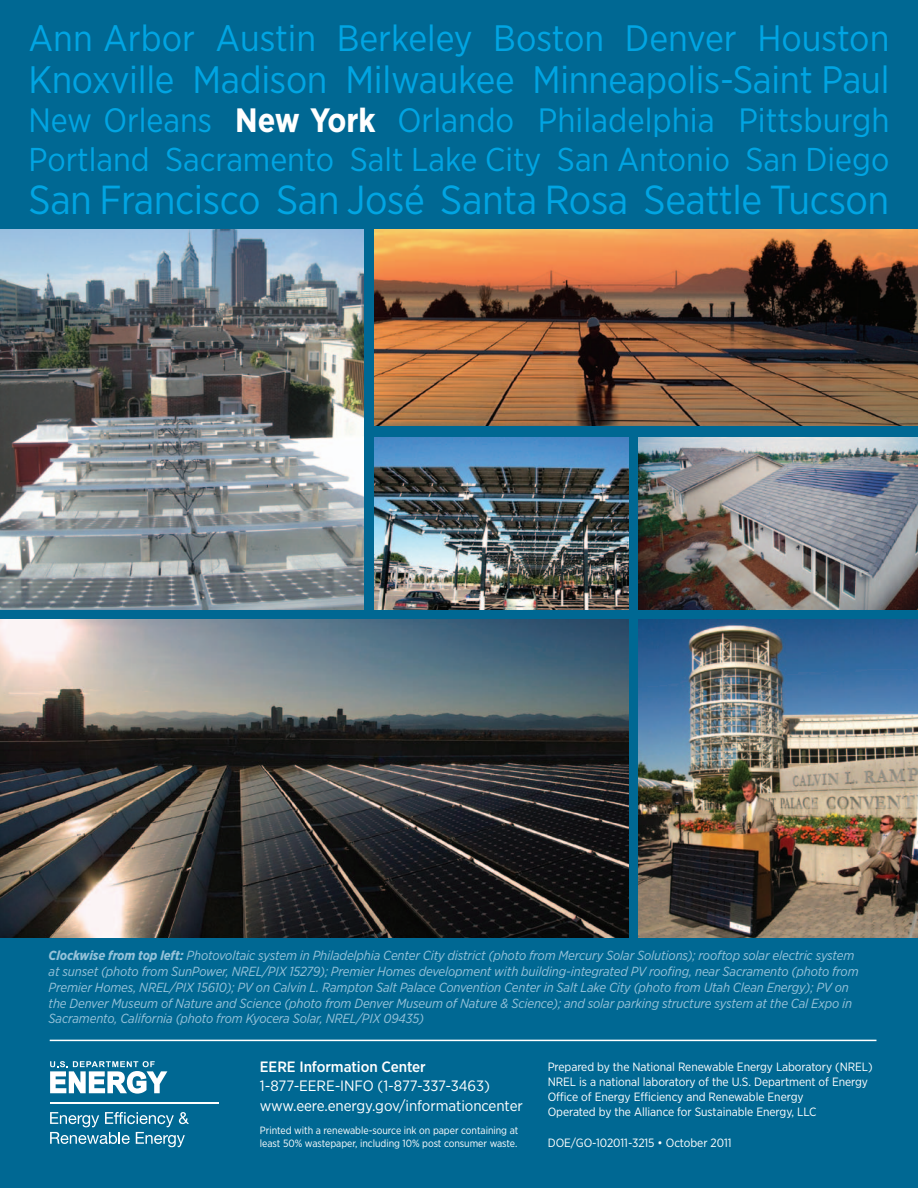
<style>
.page{position:relative;width:918px;height:1188px;background:#006893}
.page>*{position:absolute;margin:0;border:0;box-sizing:border-box;transform-origin:0 0}
.t1{font:40.5px "Gotham Narrow";letter-spacing:-.01em;color:#00a5e3}
.t2{font:38.25px "Gotham Narrow";letter-spacing:-.01em;color:#00a5e3}
.t3{font:36.75px "Gotham Narrow";color:#00a5e3}
.t4{font:33.75px "Gotham Narrow";color:#00a5e3}
.t5{font:33px "Gotham Narrow";color:#00a5e3}
.H-attribution{font:15px "Gotham Narrow";letter-spacing:-.005em;color:#fff}
.H-attribution-2{font:500 15px "Gotham Narrow";letter-spacing:-.005em;color:#fff}
.t6{font:italic 13.2px/15.8px "Gotham Narrow";letter-spacing:-.01em;color:#95c2d9}
.H-DOE_date{font:12px "Gotham Narrow";letter-spacing:-.005em;color:#fff}
.H-printed_______ink{font:10.5px/13.5px "Gotham Narrow";letter-spacing:-.005em;color:#fff}
.s1{font-weight:700;color:#fff}
.s2{font-weight:700}
</style>
<div class="page">
<img style="left:0;top:230px;width:363px;height:380px">
<img style="left:374px;top:230px;width:544px;height:196px">
<svg style="left:50px;top:1061px;width:117px;height:33px"></svg>
<hr style="left:50px;top:1102px;width:168px;height:1px;background:#fff">
<svg style="left:50px;top:1112px;width:139px;height:35px"></svg>
<img style="left:0;top:619px;width:628px;height:319px">
<img style="left:638px;top:619px;width:280px;height:319px">
<img style="left:374px;top:437px;width:254px;height:173px">
<img style="left:638px;top:437px;width:280px;height:173px">
<hr style="left:50px;top:1040px;width:826px;height:1px;background:#fff">
<p class="t3" style="left:29px;top:16px;width:862px">Ann Arbor Austin Berkeley Boston Denver Houston</p>
<p class="t2" style="left:29px;top:56px;width:862px">Knoxville Madison Milwaukee Minneapolis-Saint Paul</p>
<p class="t4" style="left:29px;top:99px;width:862px">New Orleans <span class="s1">New York</span> Orlando Philadelphia Pittsburgh</p>
<p class="t5" style="left:29px;top:139px;width:862px">Portland Sacramento Salt Lake City San Antonio San Diego</p>
<p class="t1" style="left:29px;top:174px;width:862px">San Francisco San José Santa Rosa Seattle Tucson</p>
<p class="t6" style="left:49px;top:948px;width:812px"><span class="s2">Clockwise from top left:</span> Photovoltaic system in Philadelphia Center City district (photo from Mercury Solar Solutions); rooftop solar electric system at sunset (photo from SunPower, NREL/PIX 15279); Premier Homes development with building-integrated PV roofing, near Sacramento (photo from Premier Homes, NREL/PIX 15610); PV on Calvin L. Rampton Salt Palace Convention Center in Salt Lake City (photo from Utah Clean Energy); PV on the Denver Museum of Nature and Science (photo from Denver Museum of Nature &amp; Science); and solar parking structure system at the Cal Expo in Sacramento, California (photo from Kyocera Solar, NREL/PIX 09435)</p>
<p class="H-attribution-2" style="left:260px;top:1057px;width:167px">EERE Information Center</p>
<p class="H-attribution" style="left:260px;top:1077px;width:231px">1-877-EERE-INFO (1-877-337-3463)</p>
<p class="H-attribution" style="left:260px;top:1096px;width:264px">www.eere.energy.gov/informationcenter</p>
<p class="H-printed_______ink" style="left:260px;top:1123px;width:260px">Printed with a renewable-source ink on paper containing at least 50% wastepaper, including 10% post consumer waste.</p>
<p class="H-DOE_date" style="left:548px;top:1059px;width:326px">Prepared by the National Renewable Energy Laboratory (NREL)</p>
<p class="H-DOE_date" style="left:548px;top:1074px;width:322px">NREL is a national laboratory of the U.S. Department of Energy</p>
<p class="H-DOE_date" style="left:548px;top:1089px;width:257px">Office of Energy Efficiency and Renewable Energy</p>
<p class="H-DOE_date" style="left:548px;top:1104px;width:270px">Operated by the Alliance for Sustainable Energy, LLC</p>
<p class="H-DOE_date" style="left:548px;top:1135px;width:185px">DOE/GO-102011-3215 • October 2011</p>
</div>
